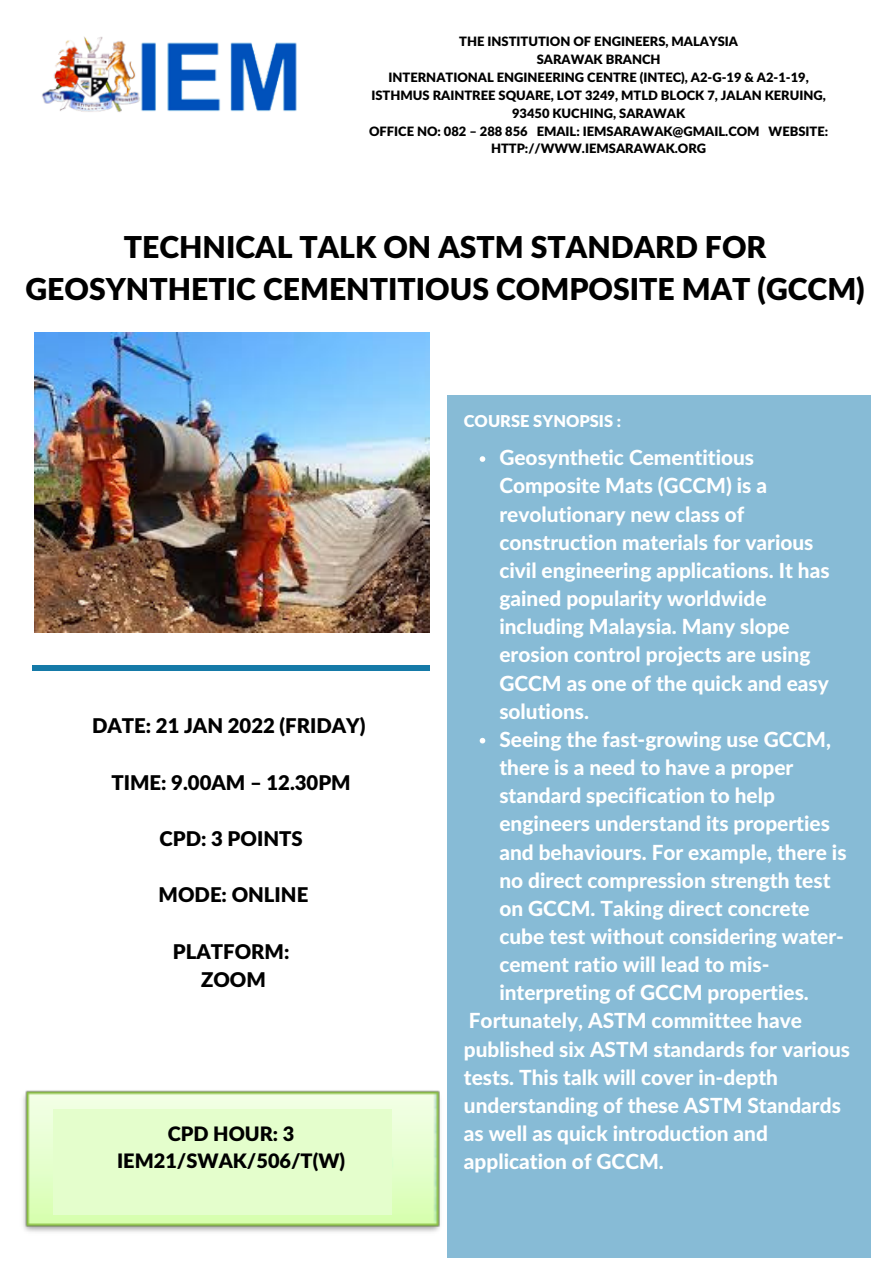
<style>
.page{position:relative;width:894px;height:1264px;background:#fff}
.page>*{position:absolute;margin:0;border:0;box-sizing:border-box;transform-origin:0 0}
.t1{font:900 30.15px/41.7px "Lato Latin";color:#000;text-align:center}
.t2{font:800 20.85px/28.2px "Lato Latin";color:#fff}
.t3{font:900 20.25px "Lato Latin";color:#000}
.t4{font:900 19.95px "Lato Latin";color:#000}
.t5{font:900 16.35px "Lato Latin";color:#fff}
.t6{font:900 12.9px/17.9px "Lato Latin";color:#000;text-align:center}
</style>
<div class="page">
<div style="left:32px;top:665px;width:397px;height:6px;background:#157aa8"></div>
<div style="left:447px;top:395px;width:423px;height:863px;background:#87bbd6"></div>
<svg style="left:479px;top:456px;width:6px;height:6px"></svg>
<svg style="left:479px;top:737px;width:6px;height:6px"></svg>
<img style="left:42px;top:36px;width:255px;height:76px">
<img style="left:23px;top:1090px;width:417px;height:142px">
<div style="left:54px;top:1109px;width:338px;height:106px;background:#e4fecc"></div>
<img style="left:34px;top:333px;width:396px;height:299px">
<p class="t6" style="left:459px;top:34px;width:280px">THE INSTITUTION OF ENGINEERS, MALAYSIA</p>
<p class="t6" style="left:536px;top:51px;width:125px">SARAWAK BRANCH</p>
<p class="t6" style="left:371px;top:69px;width:455px">INTERNATIONAL ENGINEERING CENTRE (INTEC), A2-G-19 &amp; A2-1-19,<br>ISTHMUS RAINTREE SQUARE, LOT 3249, MTLD BLOCK 7, JALAN KERUING,<br>93450 KUCHING, SARAWAK</p>
<p class="t6" style="left:369px;top:123px;width:460px">OFFICE NO: 082 – 288 856 EMAIL: IEMSARAWAK@GMAIL.COM WEBSITE:<br>HTTP://WWW.IEMSARAWAK.ORG</p>
<p class="t1" style="left:25px;top:228px;width:840px">TECHNICAL TALK ON ASTM STANDARD FOR<br>GEOSYNTHETIC CEMENTITIOUS COMPOSITE MAT (GCCM)</p>
<p class="t3" style="left:92px;top:717px;width:275px">DATE: 21 JAN 2022 (FRIDAY)</p>
<p class="t3" style="left:111px;top:773px;width:241px">TIME: 9.00AM – 12.30PM</p>
<p class="t3" style="left:159px;top:829px;width:145px">CPD: 3 POINTS</p>
<p class="t3" style="left:158px;top:886px;width:151px">MODE: ONLINE</p>
<p class="t3" style="left:173px;top:942px;width:118px">PLATFORM:</p>
<p class="t3" style="left:201px;top:970px;width:66px">ZOOM</p>
<p class="t4" style="left:168px;top:1124px;width:128px">CPD HOUR: 3</p>
<p class="t4" style="left:117px;top:1152px;width:229px">IEM21/SWAK/506/T(W)</p>
<p class="t5" style="left:464px;top:413px;width:159px">COURSE SYNOPSIS :</p>
<p class="t2" style="left:499px;top:445px;width:331px">Geosynthetic Cementitious<br>Composite Mats (GCCM) is a revolutionary new class of construction materials for various civil engineering applications. It has gained popularity worldwide including Malaysia. Many slope erosion control projects are using<br>GCCM as one of the quick and easy solutions.</p>
<p class="t2" style="left:499px;top:726px;width:348px">Seeing the fast-growing use GCCM, there is a need to have a proper standard specification to help engineers understand its properties and behaviours. For example, there is no direct compression strength test on GCCM. Taking direct concrete cube test without considering water&shy;cement ratio will lead to mis&shy;interpreting of GCCM properties.</p>
<p class="t2" style="left:464px;top:1008px;width:387px">Fortunately, ASTM committee have published six ASTM standards for various tests. This talk will cover in-depth understanding of these ASTM Standards as well as quick introduction and application of GCCM.</p>
</div>
